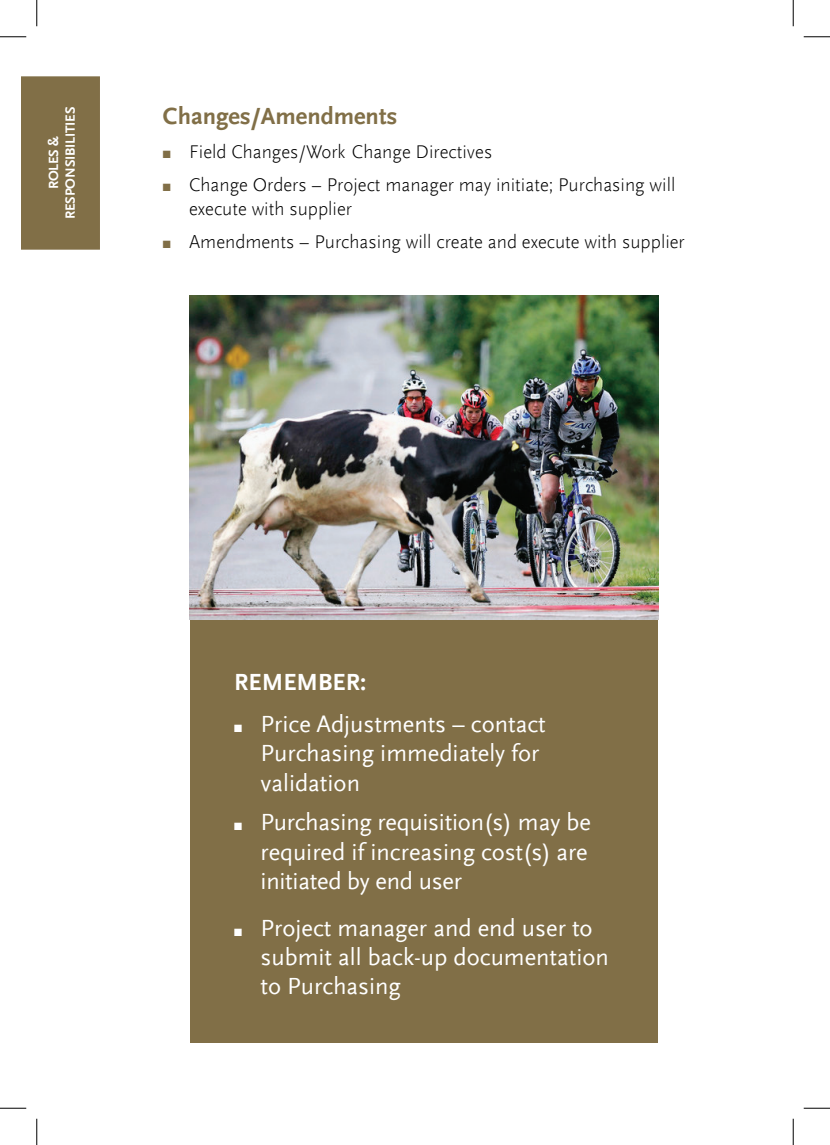
<style>
.page{position:relative;width:830px;height:1145px;background:#fff}
.page>*{position:absolute;margin:0;border:0;box-sizing:border-box;transform-origin:0 0}
.t1{font:24.5px/29.4px "Scala Sans Offc";color:#fff}
.t2{font:700 24.5px "Scala Sans Offc";color:#816f47}
.t3{font:700 24.5px "Scala Sans Offc";color:#fff}
.t4{font:300 19.25px/23.1px "Scala Sans Offc";color:#000}
.t5{font:700 14px/16.8px "Scala Sans Offc";letter-spacing:-.01em;color:#fff;text-align:center}
.s1{color:#816f47}
</style>
<div class="page">
<div style="left:190px;top:595px;width:468px;height:447px;background:#816f47"></div>
<img style="left:190px;top:296px;width:468px;height:323px">
<div style="left:21px;top:76px;width:79px;height:174px;background:#816f47"></div>
<svg style="left:0;top:36px;width:26px;height:1px"></svg>
<svg style="left:803px;top:36px;width:27px;height:1px"></svg>
<svg style="left:0;top:1107px;width:26px;height:1px"></svg>
<svg style="left:803px;top:1107px;width:27px;height:1px"></svg>
<svg style="left:36px;top:0;width:1px;height:26px"></svg>
<svg style="left:36px;top:1118px;width:1px;height:26px"></svg>
<svg style="left:792px;top:0;width:1px;height:26px"></svg>
<svg style="left:792px;top:1118px;width:1px;height:26px"></svg>
<p class="t5" style="left:45px;top:219px;width:114px;rotate:-90deg">ROLES &amp;<br>RESPONSIBILITIES</p>
<p class="t2" style="left:163px;top:102px;width:236px">Changes/Amendments</p>
<p class="t4" style="left:163px;top:140px;width:331px"><span class="s1">■</span> Field Changes/Work Change Directives</p>
<p class="t4" style="left:189px;top:174px;width:487px;text-indent:-26px"><span class="s1">■</span> Change Orders – Project manager may initiate; Purchasing will execute with supplier</p>
<p class="t4" style="left:163px;top:231px;width:523px"><span class="s1">■</span> Amendments – Purchasing will create and execute with supplier</p>
<p class="t3" style="left:234px;top:668px;width:133px">REMEMBER:</p>
<p class="t1" style="left:260px;top:709px;width:287px;text-indent:-26px">■ Price Adjustments – contact<br>Purchasing immediately for validation</p>
<p class="t1" style="left:260px;top:808px;width:332px;text-indent:-26px">■ Purchasing requisition(s) may be required if increasing cost(s) are initiated by end user</p>
<p class="t1" style="left:260px;top:913px;width:350px;text-indent:-26px">■ Project manager and end user to submit all back-up documentation</p>
<p class="t1" style="left:260px;top:972px;width:142px">to Purchasing</p>
</div>
